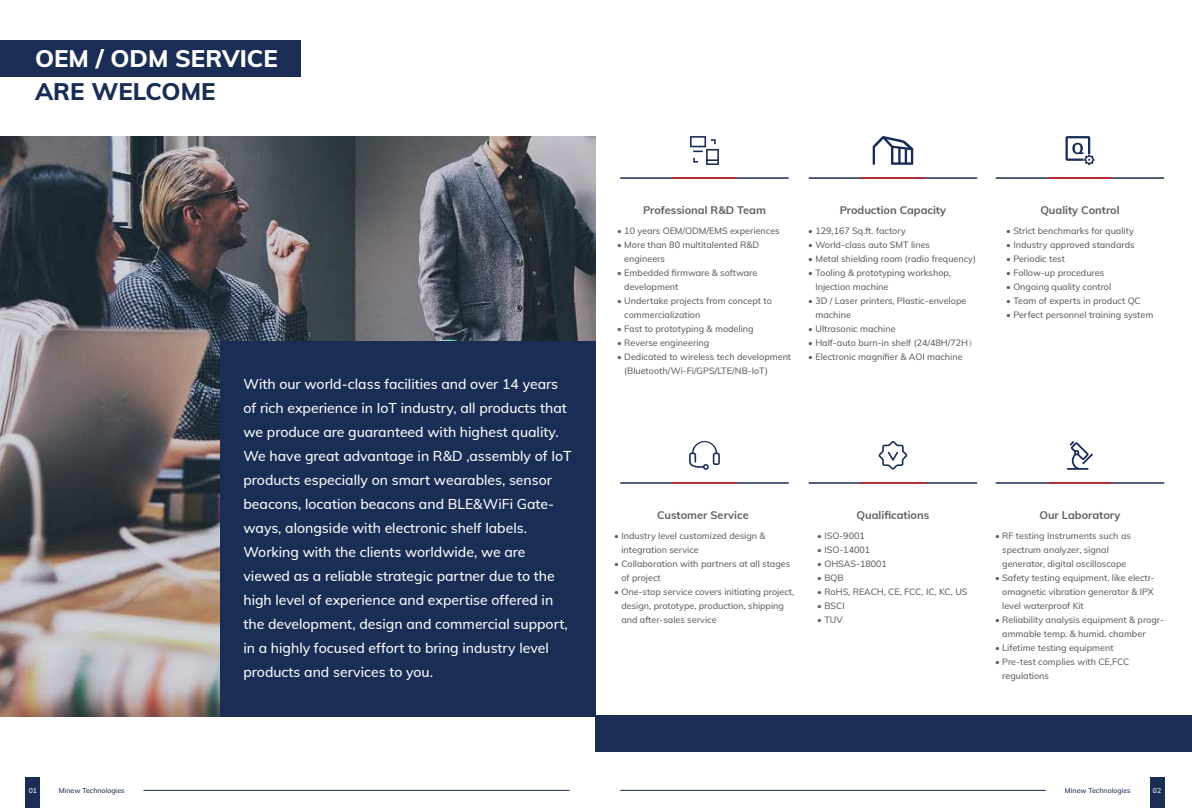
<style>
.page{position:relative;width:1192px;height:808px;background:#fff}
.page>*{position:absolute;margin:0;border:0;box-sizing:border-box;transform-origin:0 0}
.t1{font:800 24px "Muli";color:#fff}
.t2{font:800 24px "Muli";color:#192d55}
.t3{font:500 14px/24px "Muli";color:#fff}
.t4{font:700 11px "Muli";color:#5f5f5f}
.t5{font:500 9px/14px "Muli";color:#5f5f5f}
.t6{font:500 7px "Muli";color:#192d55}
.t7{font:500 7px "Muli";color:#fff}
.s1{font-family:"Adobe Song Std";font-weight:300}
</style>
<div class="page">
<div style="left:0;top:40px;width:301px;height:37px;background:#192d55"></div>
<img style="left:0;top:136px;width:596px;height:580px">
<div style="left:1150px;top:777px;width:14px;height:31px;background:#192d55"></div>
<div style="left:220px;top:342px;width:375px;height:375px;background:#192d55"></div>
<hr style="left:620px;top:177px;width:169px;height:2px;background:#192d55">
<hr style="left:672px;top:177px;width:65px;height:2px;background:#d21d1e">
<hr style="left:809px;top:177px;width:168px;height:2px;background:#192d55">
<hr style="left:860px;top:177px;width:65px;height:2px;background:#d21d1e">
<hr style="left:996px;top:177px;width:168px;height:2px;background:#192d55">
<hr style="left:1047px;top:177px;width:65px;height:2px;background:#d21d1e">
<hr style="left:620px;top:482px;width:169px;height:2px;background:#192d55">
<hr style="left:620px;top:790px;width:426px;height:1px;background:#192d55">
<hr style="left:144px;top:790px;width:426px;height:1px;background:#192d55">
<hr style="left:672px;top:482px;width:65px;height:2px;background:#d21d1e">
<hr style="left:809px;top:482px;width:168px;height:2px;background:#192d55">
<hr style="left:860px;top:482px;width:65px;height:2px;background:#d21d1e">
<hr style="left:996px;top:482px;width:168px;height:2px;background:#192d55">
<hr style="left:1047px;top:482px;width:65px;height:2px;background:#d21d1e">
<svg style="left:690px;top:136px;width:29px;height:29px"></svg>
<svg style="left:873px;top:136px;width:40px;height:29px"></svg>
<svg style="left:1065px;top:136px;width:29px;height:29px"></svg>
<svg style="left:689px;top:441px;width:31px;height:29px"></svg>
<svg style="left:878px;top:441px;width:29px;height:29px"></svg>
<svg style="left:1067px;top:441px;width:26px;height:29px"></svg>
<div style="left:26px;top:777px;width:14px;height:31px;background:#192d55"></div>
<div style="left:595px;top:716px;width:597px;height:36px;background:#192d55"></div>
<h1 class="t1" style="left:35px;top:41px;width:244px">OEM / ODM SERVICE</h1>
<h1 class="t2" style="left:35px;top:74px;width:182px">ARE WELCOME</h1>
<p class="t3" style="left:243px;top:371px;width:330px">With our world-class facilities and over 14 years of rich experience in IoT industry, all products that we produce are guaranteed with highest quality.<br>We have great advantage in R&amp;D ,assembly of IoT products especially on smart wearables, sensor beacons, location beacons and BLE&amp;WiFi Gate&shy;ways, alongside with electronic shelf labels.<br>Working with the clients worldwide, we are viewed as a reliable strategic partner due to the high level of experience and expertise offered in the development, design and commercial support, in a highly focused effort to bring industry level products and services to you.</p>
<p class="t4" style="left:643px;top:202px;width:124px">Professional R&amp;D Team</p>
<p class="t5" style="left:617px;top:223px;width:164px">• 10 years OEM/ODM/EMS experiences</p>
<p class="t5" style="left:624px;top:237px;width:136px;text-indent:-7px">• More than 80 multitalented R&amp;D engineers</p>
<p class="t5" style="left:624px;top:265px;width:135px;text-indent:-7px">• Embedded firmware &amp; software development</p>
<p class="t5" style="left:624px;top:293px;width:149px;text-indent:-7px">• Undertake projects from concept to commercialization</p>
<p class="t5" style="left:617px;top:321px;width:138px">• Fast to prototyping &amp; modeling</p>
<p class="t5" style="left:617px;top:335px;width:94px">• Reverse engineering</p>
<p class="t5" style="left:624px;top:349px;width:168px;text-indent:-7px">• Dedicated to wireless tech development (Bluetooth/Wi-Fi/GPS/LTE/NB-IoT)</p>
<p class="t4" style="left:840px;top:202px;width:108px">Production Capacity</p>
<p class="t4" style="left:1040px;top:202px;width:81px">Quality Control</p>
<p class="t5" style="left:808px;top:223px;width:99px">• 129,167 Sq.ft. factory</p>
<p class="t5" style="left:808px;top:237px;width:123px">• World-class auto SMT lines</p>
<p class="t5" style="left:808px;top:251px;width:169px">• Metal shielding room (radio frequency)</p>
<p class="t5" style="left:815px;top:265px;width:137px;text-indent:-7px">• Tooling &amp; prototyping workshop,<br>Injection machine</p>
<p class="t5" style="left:815px;top:293px;width:152px;text-indent:-7px">• 3D / Laser printers, Plastic-envelope machine</p>
<p class="t5" style="left:808px;top:321px;width:89px">• Ultrasonic machine</p>
<p class="t5" style="left:808px;top:335px;width:170px">• Half-auto burn-in shelf (24/48H/72H<span class="s1">）</span></p>
<p class="t5" style="left:808px;top:349px;width:156px">• Electronic magnifier &amp; AOI machine</p>
<p class="t5" style="left:1006px;top:223px;width:129px">• Strict benchmarks for quality</p>
<p class="t5" style="left:1006px;top:237px;width:130px">• Industry approved standards</p>
<p class="t5" style="left:1006px;top:251px;width:60px">• Periodic test</p>
<p class="t5" style="left:1006px;top:265px;width:99px">• Follow-up procedures</p>
<p class="t5" style="left:1006px;top:279px;width:107px">• Ongoing quality control</p>
<p class="t5" style="left:1006px;top:293px;width:136px">• Team of experts in product QC</p>
<p class="t5" style="left:1006px;top:308px;width:149px">• Perfect personnel training system</p>
<p class="t4" style="left:657px;top:507px;width:93px">Customer Service</p>
<p class="t4" style="left:857px;top:507px;width:74px">Qualifications</p>
<p class="t4" style="left:1039px;top:507px;width:83px">Our Laboratory</p>
<p class="t5" style="left:621px;top:528px;width:146px;text-indent:-7px">• Industry level customized design &amp; integration service</p>
<p class="t5" style="left:621px;top:556px;width:170px;text-indent:-7px">• Collaboration with partners at all stages of project</p>
<p class="t5" style="left:621px;top:584px;width:174px;text-indent:-7px">• One-stop service covers initiating project, design, prototype, production, shipping and after-sales service</p>
<p class="t5" style="left:817px;top:528px;width:49px">• ISO-9001</p>
<p class="t5" style="left:817px;top:542px;width:55px">• ISO-14001</p>
<p class="t5" style="left:817px;top:556px;width:71px">• OHSAS-18001</p>
<p class="t5" style="left:817px;top:570px;width:28px">• BQB</p>
<p class="t5" style="left:817px;top:584px;width:152px">• RoHS, REACH, CE, FCC, IC, KC, US</p>
<p class="t5" style="left:817px;top:598px;width:29px">• BSCI</p>
<p class="t5" style="left:817px;top:612px;width:27px">• TUV</p>
<p class="t5" style="left:1002px;top:528px;width:130px;text-indent:-7px">• RF testing Instruments such as spectrum analyzer, signal generator, digital oscilloscope</p>
<p class="t5" style="left:1002px;top:570px;width:154px;text-indent:-7px">• Safety testing equipment<span class="s1">,</span> like electr&shy;omagnetic vibration generator &amp; IPX level waterproof Kit</p>
<p class="t5" style="left:1002px;top:612px;width:163px;text-indent:-7px">• Reliability analysis equipment &amp; progr&shy;ammable temp. &amp; humid. chamber</p>
<p class="t5" style="left:995px;top:640px;width:120px">• Lifetime testing equipment</p>
<p class="t5" style="left:1002px;top:654px;width:128px;text-indent:-7px">• Pre-test complies with CE,FCC regulations</p>
<p class="t7" style="left:29px;top:785px;width:10px">01</p>
<p class="t6" style="left:59px;top:785px;width:67px">Minew Technologies</p>
<p class="t6" style="left:1065px;top:785px;width:67px">Minew Technologies</p>
<p class="t7" style="left:1153px;top:785px;width:10px">02</p>
</div>
